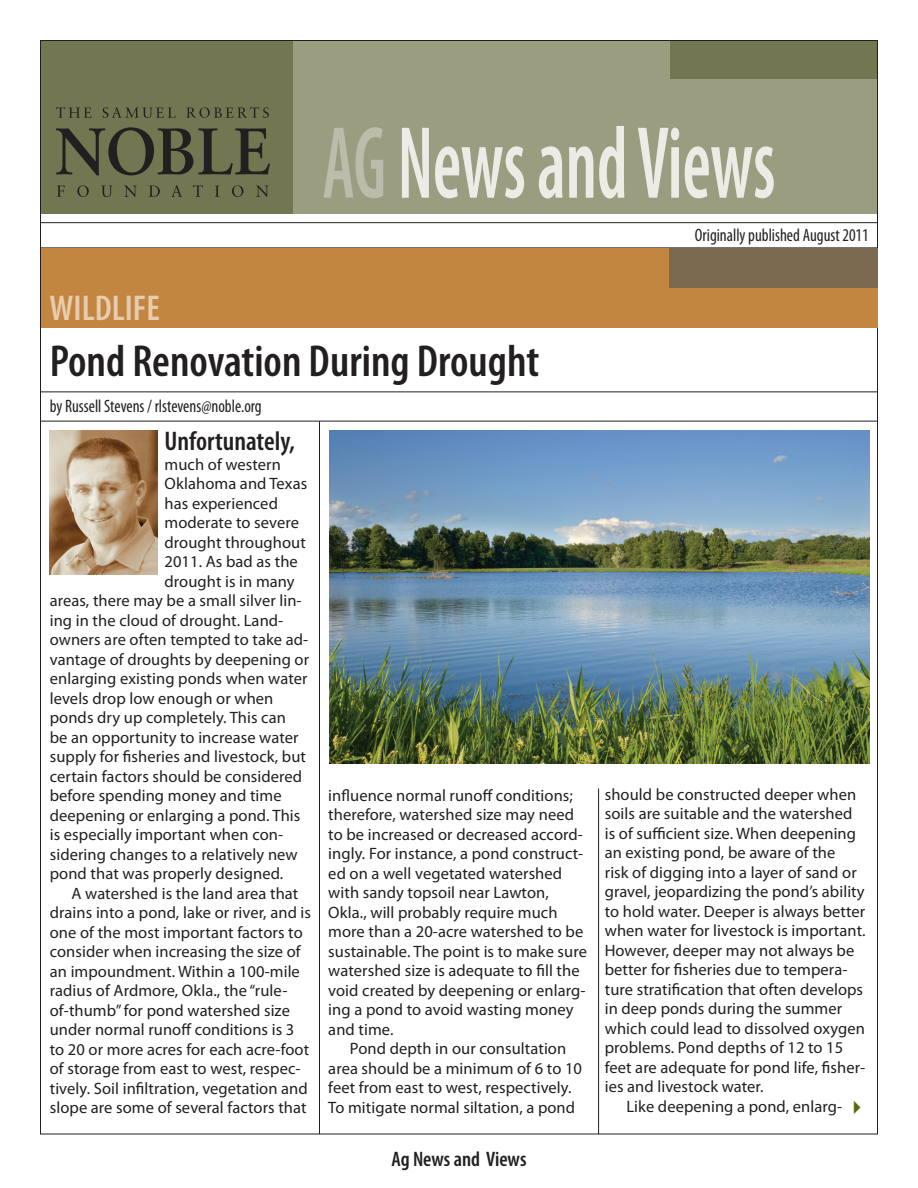
<style>
.page{position:relative;width:918px;height:1188px;background:#fff}
.page>*{position:absolute;margin:0;border:0;box-sizing:border-box;transform-origin:0 0}
.t1{font:600 condensed 103.65px "Myriad Pro";color:#ecebe6;scale:.69 1}
.t2{font:600 condensed 45px "Myriad Pro";color:#231f20}
.t3{font:600 condensed 36px "Myriad Pro";color:#e7ccae}
.Body_Text-1st_Paragr{font:600 condensed 27px "Myriad Pro";color:#231f20}
.t4{font:600 condensed 21px "Myriad Pro";color:#231f20}
.BACKCOVERADDRESS{font:condensed 18px "Myriad Pro";color:#231f20;scale:.95 1}
.VOL_DATE{font:condensed 18px "Myriad Pro";color:#231f20;scale:.95 1}
.Body_Text{font:16.5px/19.5px "Myriad Pro";letter-spacing:.005em;color:#231f20}
.Body_Text-1st_Paragr-2{font:16.5px "Myriad Pro";letter-spacing:.005em;color:#231f20}
.s1{color:#bbbca9}
</style>
<div class="page">
<div style="left:293px;top:40px;width:585px;height:174px;background:#9b9d81"></div>
<div style="left:670px;top:40px;width:208px;height:40px;background:#727651"></div>
<div style="left:40px;top:40px;width:253px;height:174px;background:#727651"></div>
<hr style="left:40px;top:222px;width:838px;height:1px;background:#231f20">
<hr style="left:40px;top:421px;width:838px;height:1px;background:#231f20">
<svg style="left:56px;top:107px;width:36px;height:11px"></svg>
<svg style="left:103px;top:107px;width:73px;height:11px"></svg>
<svg style="left:186px;top:107px;width:83px;height:11px"></svg>
<svg style="left:56px;top:127px;width:214px;height:48px"></svg>
<svg style="left:57px;top:186px;width:8px;height:11px"></svg>
<svg style="left:77px;top:185px;width:12px;height:12px"></svg>
<svg style="left:102px;top:186px;width:10px;height:11px"></svg>
<svg style="left:124px;top:186px;width:12px;height:11px"></svg>
<svg style="left:149px;top:186px;width:11px;height:11px"></svg>
<svg style="left:171px;top:185px;width:11px;height:12px"></svg>
<svg style="left:193px;top:185px;width:10px;height:12px"></svg>
<svg style="left:215px;top:186px;width:4px;height:11px"></svg>
<svg style="left:232px;top:185px;width:11px;height:12px"></svg>
<svg style="left:256px;top:186px;width:12px;height:11px"></svg>
<hr style="left:40px;top:392px;width:838px;height:1px;background:#231f20">
<hr style="left:319px;top:421px;width:1px;height:713px;background:#231f20">
<hr style="left:598px;top:788px;width:1px;height:346px;background:#231f20">
<div style="left:41px;top:248px;width:836px;height:80px;background:#c28640"></div>
<div style="left:669px;top:248px;width:208px;height:40px;background:#7b6950"></div>
<img style="left:329px;top:430px;width:540px;height:333px">
<img style="left:50px;top:430px;width:108px;height:144px">
<p class="t3" style="left:50px;top:286px;width:112px">WILDLIFE</p>
<h1 class="t1" style="left:322px;top:99px;width:658px"><span class="s1">AG</span> News and Views</h1>
<p class="VOL_DATE" style="left:695px;top:224px;width:185px">Originally published August 2011</p>
<p class="t2" style="left:50px;top:334px;width:491px">Pond Renovation During Drought</p>
<p class="BACKCOVERADDRESS" style="left:50px;top:395px;width:225px">by Russell Stevens / rlstevens@noble.org</p>
<p class="Body_Text-1st_Paragr" style="left:165px;top:425px;width:132px">Unfortunately,</p>
<p class="Body_Text-1st_Paragr-2" style="left:165px;top:454px;width:118px">much of western</p>
<p class="Body_Text-1st_Paragr-2" style="left:165px;top:474px;width:144px">Oklahoma and Texas</p>
<p class="Body_Text-1st_Paragr-2" style="left:165px;top:493px;width:115px">has experienced</p>
<p class="Body_Text-1st_Paragr-2" style="left:165px;top:513px;width:136px">moderate to severe</p>
<p class="Body_Text-1st_Paragr-2" style="left:165px;top:532px;width:143px">drought throughout</p>
<p class="Body_Text-1st_Paragr-2" style="left:165px;top:552px;width:135px">2011. As bad as the</p>
<p class="Body_Text-1st_Paragr-2" style="left:165px;top:571px;width:132px">drought is in many</p>
<p class="Body_Text-1st_Paragr-2" style="left:50px;top:591px;width:253px">areas, there may be a small silver lin-</p>
<p class="Body_Text-1st_Paragr-2" style="left:50px;top:610px;width:235px">ing in the cloud of drought. Land-</p>
<p class="Body_Text-1st_Paragr-2" style="left:50px;top:630px;width:260px">owners are often tempted to take ad-</p>
<p class="Body_Text-1st_Paragr-2" style="left:50px;top:649px;width:261px">vantage of droughts by deepening or</p>
<p class="Body_Text-1st_Paragr-2" style="left:50px;top:669px;width:259px">enlarging existing ponds when water</p>
<p class="Body_Text-1st_Paragr-2" style="left:50px;top:688px;width:225px">levels drop low enough or when</p>
<p class="Body_Text-1st_Paragr-2" style="left:50px;top:708px;width:238px">ponds dry up completely. This can</p>
<p class="Body_Text-1st_Paragr-2" style="left:50px;top:727px;width:250px">be an opportunity to increase water</p>
<p class="Body_Text-1st_Paragr-2" style="left:50px;top:747px;width:258px">supply for fisheries and livestock, but</p>
<p class="Body_Text-1st_Paragr-2" style="left:50px;top:766px;width:254px">certain factors should be considered</p>
<p class="Body_Text-1st_Paragr-2" style="left:50px;top:786px;width:233px">before spending money and time</p>
<p class="Body_Text-1st_Paragr-2" style="left:50px;top:805px;width:252px">deepening or enlarging a pond. This</p>
<p class="Body_Text-1st_Paragr-2" style="left:50px;top:825px;width:235px">is especially important when con-</p>
<p class="Body_Text-1st_Paragr-2" style="left:50px;top:844px;width:249px">sidering changes to a relatively new</p>
<p class="Body_Text-1st_Paragr-2" style="left:50px;top:864px;width:235px">pond that was properly designed.</p>
<p class="Body_Text" style="left:50px;top:883px;width:263px;text-indent:22px">A watershed is the land area that drains into a pond, lake or river, and is one of the most important factors to consider when increasing the size of an impoundment. Within a 100-mile radius of Ardmore, Okla., the “rule&shy;of-thumb” for pond watershed size under normal runoff conditions is 3 to 20 or more acres for each acre-foot of storage from east to west, respec&shy;tively. Soil infiltration, vegetation and slope are some of several factors that</p>
<p class="Body_Text" style="left:328px;top:785px;width:260px">influence normal runoff conditions; therefore, watershed size may need to be increased or decreased accord&shy;ingly. For instance, a pond construct&shy;ed on a well vegetated watershed with sandy topsoil near Lawton, Okla., will probably require much more than a 20-acre watershed to be sustainable. The point is to make sure watershed size is adequate to fill the void created by deepening or enlarg&shy;ing a pond to avoid wasting money and time.</p>
<p class="Body_Text" style="left:328px;top:1039px;width:255px;text-indent:22px">Pond depth in our consultation area should be a minimum of 6 to 10 feet from east to west, respectively.<br>To mitigate normal siltation, a pond</p>
<p class="t4" style="left:391px;top:1146px;width:137px">Ag News and Views</p>
<p class="Body_Text" style="left:605px;top:784px;width:262px">should be constructed deeper when soils are suitable and the watershed is of sufficient size. When deepening an existing pond, be aware of the<br>risk of digging into a layer of sand or gravel, jeopardizing the pond’s ability to hold water. Deeper is always better when water for livestock is important.<br>However, deeper may not always be better for fisheries due to tempera&shy;ture stratification that often develops in deep ponds during the summer which could lead to dissolved oxygen problems. Pond depths of 12 to 15 feet are adequate for pond life, fisher&shy;ies and livestock water.</p>
<p class="Body_Text" style="left:626px;top:1096px;width:217px">Like deepening a pond, enlarg-</p>
</div>
